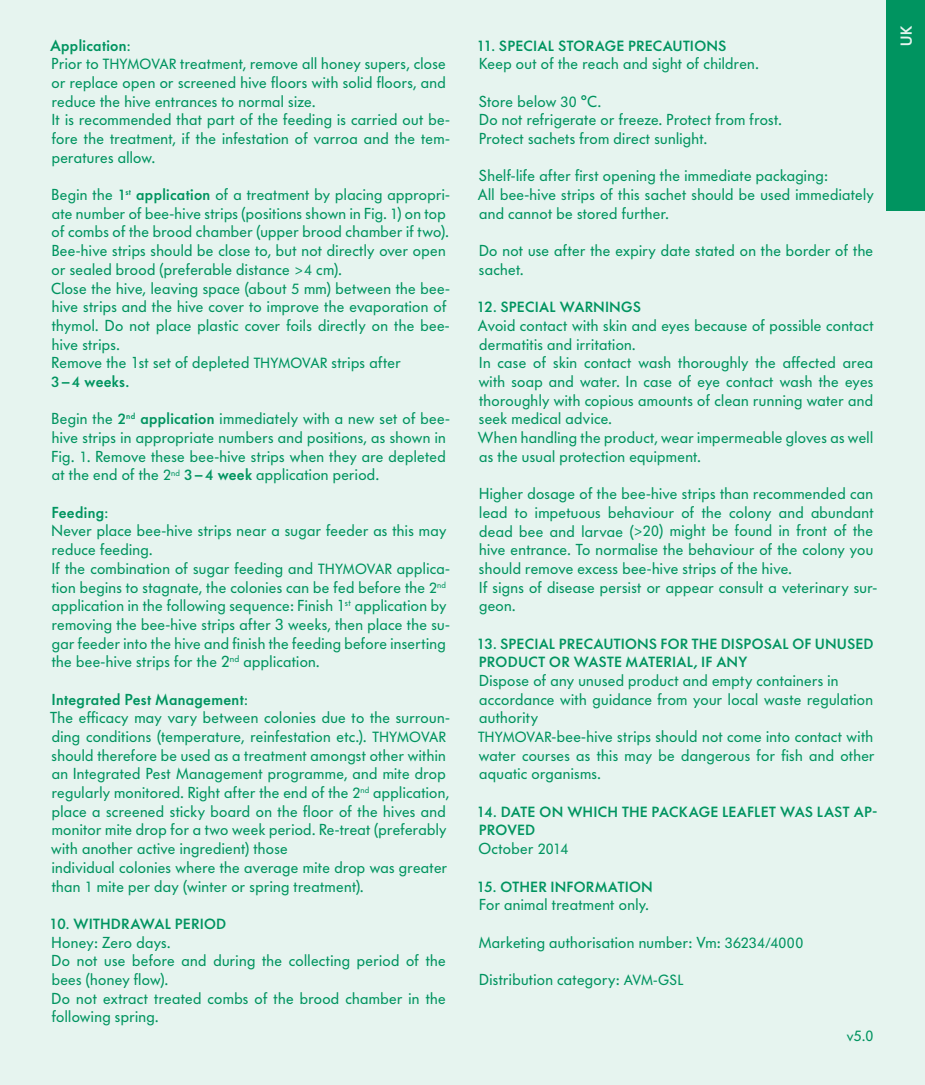
<style>
.page{position:relative;width:925px;height:1085px;background:#fff}
.page>*{position:absolute;margin:0;border:0;box-sizing:border-box;transform-origin:0 0}
.t1{font:15.75px/18.7px "Futura BQ";letter-spacing:.02em;color:#009460}
.t2{font:500 15.75px "Futura BQ";letter-spacing:.02em;color:#009460}
.t3{font:500 15.75px "Futura BQ";color:#e6f4ef}
.t4{font:500 14.62px/18.7px "Futura BQ";letter-spacing:.04em;color:#009460}
.t5{font:14.62px "Futura BQ";color:#009460}
.s1{font-weight:500}
.s2{font-size:14.62px}
.s3{font-weight:500;font-size:14.62px}
.s4{font-size:13.5px}
</style>
<div class="page">
<div style="left:0;top:0;width:925px;height:1084px;background:#e6f4ef"></div>
<div style="left:887px;top:0;width:38px;height:210px;background:#009460"></div>
<p class="t1" style="left:50px;top:36px;width:401px"><span class="s1">Application:<br></span>Prior to <span class="s2">THYMOVAR</span> treatment, remove all honey supers, close or replace open or screened hive floors with solid floors, and reduce the hive entrances to normal size.<br>It is recommended that part of the feeding is carried out be&shy;fore the treatment, if the infestation of varroa and the tem&shy;peratures allow.</p>
<p class="t1" style="left:51px;top:185px;width:400px">Begin the <span class="s3">1</span><sup>st</sup> <span class="s1">application</span> of a treatment by placing appropri&shy;ate number of bee-hive strips (positions shown in Fig. <span class="s2">1</span>) on top of combs of the brood chamber (upper brood chamber if two).<br>Bee-hive strips should be close to, but not directly over open or sealed brood (preferable distance <span class="s4">&gt;</span><span class="s2">4</span> cm).<br>Close the hive, leaving space (about <span class="s2">5</span> mm) between the bee&shy;hive strips and the hive cover to improve the evaporation of thymol. Do not place plastic cover foils directly on the bee&shy;hive strips.<br>Remove the 1st set of depleted <span class="s2">THYMOVAR</span> strips after<br><span class="s3">3</span><span class="s1">–</span><span class="s3">4</span> <span class="s1">weeks.</span></p>
<p class="t1" style="left:52px;top:409px;width:400px">Begin the <span class="s3">2</span><sup>nd</sup> <span class="s1">application</span> immediately with a new set of bee&shy;hive strips in appropriate numbers and positions, as shown in Fig. <span class="s2">1</span>. Remove these bee-hive strips when they are depleted at the end of the <span class="s2">2</span><sup>nd</sup> <span class="s3">3</span><span class="s1">–</span><span class="s3">4</span> <span class="s1">week</span> application period.</p>
<p class="t2" style="left:52px;top:502px;width:58px">Feeding:</p>
<p class="t1" style="left:52px;top:521px;width:400px">Never place bee-hive strips near a sugar feeder as this may reduce feeding.<br>If the combination of sugar feeding and <span class="s2">THYMOVAR</span> applica&shy;tion begins to stagnate, the colonies can be fed before the <span class="s2">2</span><sup>nd </sup>application in the following sequence: Finish 1<sup>st</sup> application by removing the bee-hive strips after 3 weeks, then place the su&shy;gar feeder into the hive and finish the feeding before inserting the bee-hive strips for the 2<sup>nd</sup> application.</p>
<p class="t2" style="left:52px;top:688px;width:198px">Integrated Pest Management:</p>
<p class="t1" style="left:50px;top:708px;width:401px">The efficacy may vary between colonies due to the surroun&shy;ding conditions (temperature, reinfestation etc.). <span class="s2">THYMOVAR </span>should therefore be used as a treatment amongst other within an Integrated Pest Management programme, and mite drop regularly monitored. Right after the end of the <span class="s2">2</span><sup>nd</sup> application, place a screened sticky board on the floor of the hives and monitor mite drop for a two week period. Re-treat (preferably with another active ingredient) those<br>individual colonies where the average mite drop was greater than <span class="s2">1</span> mite per day (winter or spring treatment).</p>
<p class="t4" style="left:49px;top:914px;width:178px">10. WITHDRAWAL PERIOD</p>
<p class="t1" style="left:52px;top:932px;width:396px">Honey: Zero days.<br>Do not use before and during the collecting period of the bees (honey flow).<br>Do not extract treated combs of the brood chamber in the following spring.</p>
<p class="t4" style="left:477px;top:36px;width:251px">11. SPECIAL STORAGE PRECAUTIONS</p>
<p class="t1" style="left:479px;top:54px;width:281px">Keep out of the reach and sight of children.</p>
<p class="t1" style="left:479px;top:92px;width:304px">Store below <span class="s2">30</span> °C.<br>Do not refrigerate or freeze. Protect from frost.<br>Protect sachets from direct sunlight.</p>
<p class="t1" style="left:478px;top:166px;width:397px">Shelf-life after first opening the immediate packaging:<br>All bee-hive strips of this sachet should be used immediately and cannot be stored further.</p>
<p class="t1" style="left:479px;top:241px;width:396px">Do not use after the expiry date stated on the border of the sachet.</p>
<p class="t4" style="left:477px;top:297px;width:165px">12. SPECIAL WARNINGS</p>
<p class="t1" style="left:478px;top:316px;width:397px">Avoid contact with skin and eyes because of possible contact dermatitis and irritation.<br>In case of skin contact wash thoroughly the affected area with soap and water. In case of eye contact wash the eyes thoroughly with copious amounts of clean running water and seek medical advice.<br>When handling the product, wear impermeable gloves as well as the usual protection equipment.</p>
<p class="t1" style="left:479px;top:484px;width:400px">Higher dosage of the bee-hive strips than recommended can lead to impetuous behaviour of the colony and abundant dead bee and larvae (<span class="s4">&gt;</span><span class="s2">20</span>) might be found in front of the hive entrance. To normalise the behaviour of the colony you should remove excess bee-hive strips of the hive.<br>If signs of disease persist or appear consult a veterinary sur&shy;geon.</p>
<p class="t4" style="left:477px;top:634px;width:398px">13. SPECIAL PRECAUTIONS FOR THE DISPOSAL OF UNUSED<br>PRODUCT OR WASTE MATERIAL, IF ANY</p>
<p class="t1" style="left:478px;top:671px;width:398px">Dispose of any unused product and empty containers in accordance with guidance from your local waste regulation authority<br><span class="s2">THYMOVAR</span>-bee-hive strips should not come into contact with water courses as this may be dangerous for fish and other aquatic organisms.</p>
<p class="t4" style="left:477px;top:802px;width:402px">14. DATE ON WHICH THE PACKAGE LEAFLET WAS LAST AP-<br>PROVED</p>
<p class="t1" style="left:478px;top:839px;width:91px">October <span class="s2">2014</span></p>
<p class="t4" style="left:477px;top:876px;width:177px">15. OTHER INFORMATION</p>
<p class="t1" style="left:479px;top:895px;width:171px">For animal treatment only.</p>
<p class="t1" style="left:479px;top:932px;width:326px">Marketing authorisation number: Vm: <span class="s2">36234/4000</span></p>
<p class="t1" style="left:479px;top:969px;width:206px">Distribution category: <span class="s2">AVM-GSL</span></p>
<p class="t5" style="left:847px;top:1026px;width:28px">v5.0</p>
<p class="t3" style="left:896px;top:46px;width:22px;rotate:-90deg">UK</p>
</div>
